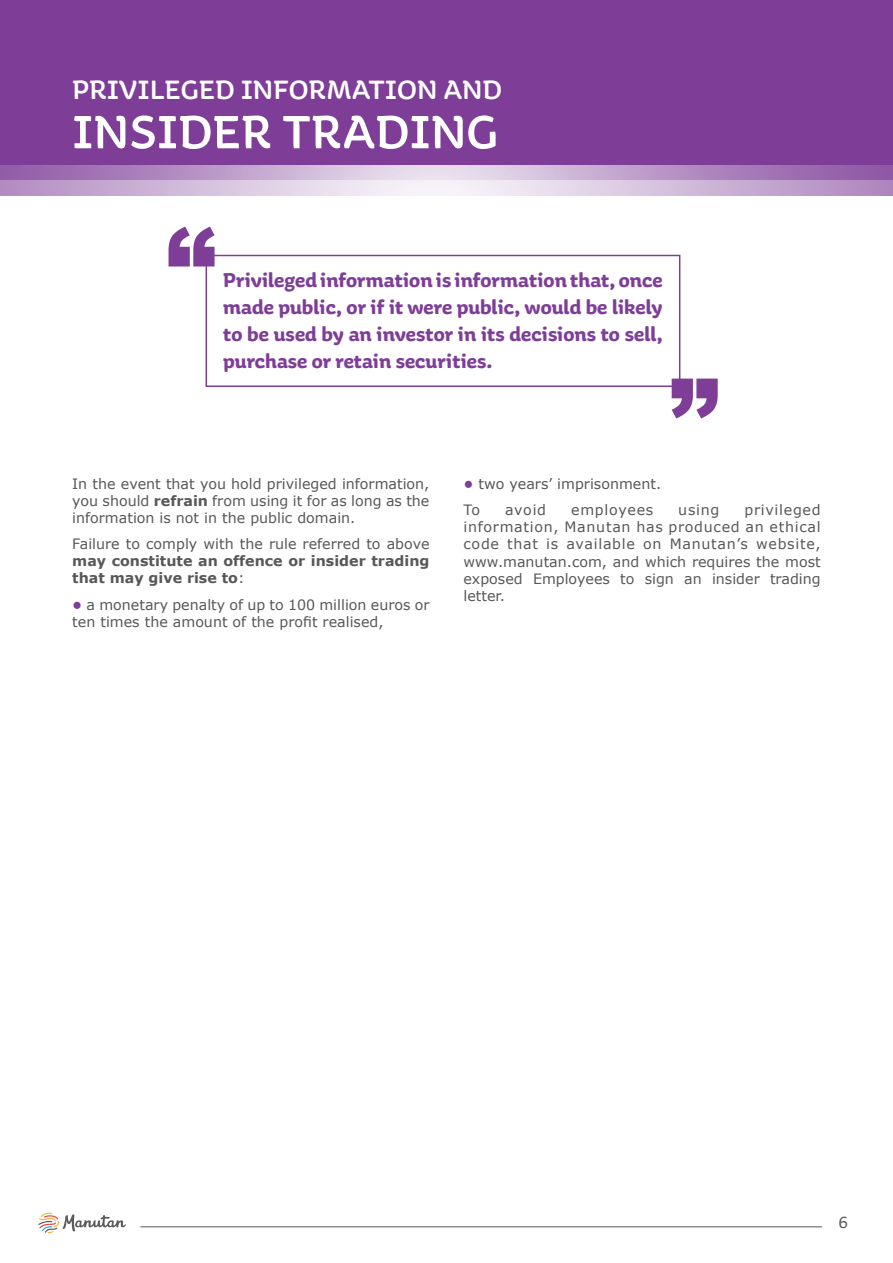
<style>
.page{position:relative;width:893px;height:1263px;background:#fff}
.page>*{position:absolute;margin:0;border:0;box-sizing:border-box;transform-origin:0 0}
.t1{font:900 100.05px "Arial";color:#7e3e98}
.t2{font:500 50.1px "Aniuk";letter-spacing:.015em;color:#fff}
.t3{font:500 28.5px "Aniuk";letter-spacing:.01em;color:#fff}
.t4{font:700 21px/27px "Aniuk";color:#7e3e98;text-align:justify}
.t5{font:18px "Aniuk";color:#57585a}
.t6{font:14.25px/17.2px "Verdana";color:#57585a;text-align:justify}
.t7{font:700 14.25px/17.2px "Verdana";color:#57585a}
.t8{font:14.25px "Verdana";letter-spacing:.05em;color:#57585a}
.s1{font-weight:700}
.s2{font-weight:400}
.s3{font-weight:700;color:#7e3e98}
</style>
<div class="page">
<svg style="left:38px;top:1212px;width:88px;height:21px"></svg>
<hr style="left:140px;top:1226px;width:682px;height:1px;background:#57585a">
<svg style="left:0;top:164px;width:893px;height:32px;background:#c6abd1"></svg>
<div style="left:0;top:0;width:893px;height:164px;background:#7e3e98"></div>
<div style="left:206px;top:255px;width:474px;height:132px;border:2px solid #7e3e98"></div>
<h3 class="t3" style="left:72px;top:72px;width:431px">PRIVILEGED INFORMATION AND</h3>
<h2 class="t2" style="left:73px;top:102px;width:427px">INSIDER TRADING</h2>
<h1 class="t1" style="left:166px;top:191px;width:52px">“</h1>
<h3 class="t4" style="left:223px;top:267px;width:441px">Privileged information is information that, once made public, or if it were public, would be likely to be used by an investor in its decisions to sell, purchase or retain securities.</h3>
<h1 class="t1" style="left:669px;top:343px;width:52px">”</h1>
<p class="t6" style="left:72px;top:474px;width:359px">In the event that you hold privileged information, you should <span class="s1">refrain</span> from using it for as long as the information is not in the public domain.</p>
<p class="t6" style="left:72px;top:535px;width:359px">Failure to comply with the rule referred to above</p>
<p class="t7" style="left:72px;top:552px;width:359px">may constitute an offence or insider trading that may give rise to<span class="s2">:</span></p>
<p class="t6" style="left:72px;top:596px;width:359px"><span class="s3">•</span> a monetary penalty of up to 100 million euros or ten times the amount of the profit realised,</p>
<p class="t6" style="left:463px;top:470px;width:199px;line-height:26.2px"><span class="s3">•</span> two years’ imprisonment.<br>To</p>
<p class="t6" style="left:463px;top:501px;width:359px;text-indent:281px">privileged information, Manutan has produced an ethical code that is available on Manutan’s website, www.manutan.com, and which requires the most exposed Employees to sign an insider trading letter.</p>
<p class="t6" style="left:505px;top:501px;width:43px">avoid</p>
<p class="t8" style="left:571px;top:500px;width:84px">employees</p>
<p class="t6" style="left:678px;top:501px;width:43px">using</p>
<p class="t5" style="left:839px;top:1211px;width:10px">6</p>
</div>
